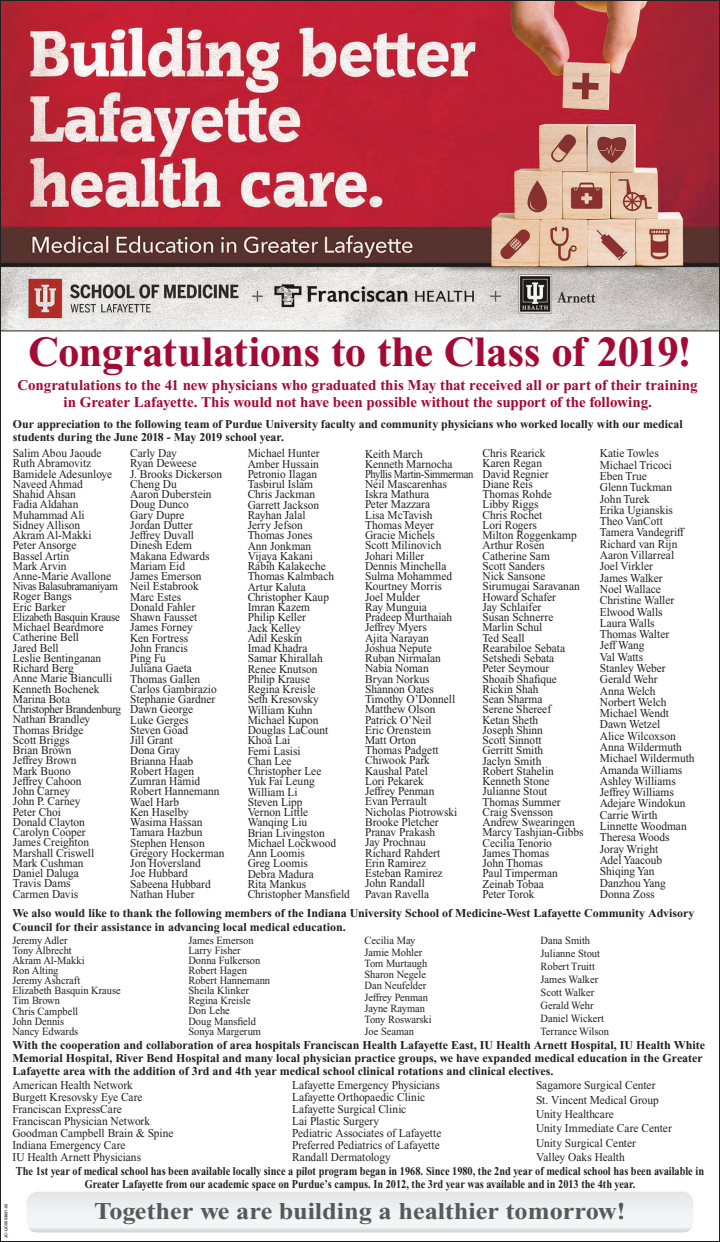
<style>
.page{position:relative;width:720px;height:1242px;background:#fff}
.page>*{position:absolute;margin:0;border:0;box-sizing:border-box;transform-origin:0 0}
.t1{font:700 43px "Times New Roman PS Std";letter-spacing:-.01em;color:#a30a34}
.t2{font:700 24.1px "Times New Roman PS Std";color:#57585a;scale:1.09 1}
.t3{font:700 15px/17px "Times New Roman PS Std";letter-spacing:-.005em;color:#a30a34;text-align:center}
.t4{font:12px/10.2px "Times New Roman PS Std";color:#231f20;scale:.95 1}
.t5{font:700 12px/13px "Times New Roman PS Std";color:#231f20}
.t6{font:700 12px/13px "Times New Roman PS Std";color:#231f20;text-align:center;scale:.86 1}
.t7{font:11px/10px "Times New Roman PS Std";color:#231f20;scale:.95 1}
.t8{font:500 4px "Helvetica Neue LT Pro";color:#231f20}
</style>
<div class="page">
<img style="left:2px;top:2px;width:716px;height:327px">
<svg style="left:27px;top:1192px;width:666px;height:41px"></svg>
<h1 class="t1" style="left:28px;top:327px;width:665px">Congratulations to the Class of 2019!</h1>
<p class="t3" style="left:18px;top:377px;width:682px">Congratulations to the 41 new physicians who graduated this May that received all or part of their training in Greater Lafayette. This would not have been possible without the support of the following.</p>
<p class="t5" style="left:13px;top:418px;width:671px">Our appreciation to the following team of Purdue University faculty and community physicians who worked locally with our medical students during the June 2018 - May 2019 school year.</p>
<p class="t4" style="left:13px;top:449px;width:116px">Salim Abou Jaoude<br>Ruth Abramovitz<br>Bamidele Adesunloye<br>Naveed Ahmad<br>Shahid Ahsan<br>Fadia Aldahan<br>Muhammad Ali<br>Sidney Allison<br>Akram Al-Makki<br>Peter Ansorge<br>Bassel Artin<br>Mark Arvin<br>Anne-Marie Avallone<br>Nivas Balasubramaniyam<br>Roger Bangs<br>Eric Barker<br>Elizabeth Basquin Krause<br>Michael Beardmore<br>Catherine Bell<br>Jared Bell<br>Leslie Bentinganan<br>Richard Berg<br>Anne Marie Bianculli<br>Kenneth Bochenek<br>Marina Bota<br>Christopher Brandenburg<br>Nathan Brandley<br>Thomas Bridge<br>Scott Briggs<br>Brian Brown<br>Jeffrey Brown<br>Mark Buono<br>Jeffrey Cahoon<br>John Carney<br>John P. Carney<br>Peter Choi<br>Donald Clayton<br>Carolyn Cooper<br>James Creighton<br>Marshall Criswell<br>Mark Cushman<br>Daniel Daluga<br>Travis Dams<br>Carmen Davis</p>
<p class="t4" style="left:130px;top:449px;width:101px">Carly Day<br>Ryan Deweese<br>J. Brooks Dickerson<br>Cheng Du<br>Aaron Duberstein<br>Doug Dunco<br>Gary Dupre<br>Jordan Dutter<br>Jeffrey Duvall<br>Dinesh Edem<br>Makana Edwards<br>Mariam Eid<br>James Emerson<br>Neil Estabrook<br>Marc Estes<br>Donald Fahler<br>Shawn Fausset<br>James Forney<br>Ken Fortress<br>John Francis<br>Ping Fu<br>Juliana Gaeta<br>Thomas Gallen<br>Carlos Gambirazio<br>Stephanie Gardner<br>Dawn George<br>Luke Gerges<br>Steven Goad<br>Jill Grant<br>Dona Gray<br>Brianna Haab<br>Robert Hagen<br>Zumran Hamid<br>Robert Hannemann<br>Wael Harb<br>Ken Haselby<br>Wasima Hassan<br>Tamara Hazbun<br>Stephen Henson<br>Gregory Hockerman<br>Jon Hoversland<br>Joe Hubbard<br>Sabeena Hubbard<br>Nathan Huber</p>
<p class="t4" style="left:248px;top:449px;width:109px">Michael Hunter<br>Amber Hussain<br>Petronio Ilagan<br>Tasbirul Islam<br>Chris Jackman<br>Garrett Jackson<br>Rayhan Jalal<br>Jerry Jefson<br>Thomas Jones<br>Ann Jonkman<br>Vijaya Kakani<br>Rabih Kalakeche<br>Thomas Kalmbach<br>Artur Kaluta<br>Christopher Kaup<br>Imran Kazem<br>Philip Keller<br>Jack Kelley<br>Adil Keskin<br>Imad Khadra<br>Samar Khirallah<br>Renee Knutson<br>Philip Krause<br>Regina Kreisle<br>Seth Kresovsky<br>William Kuhn<br>Michael Kupon<br>Douglas LaCount<br>Khoa Lai<br>Femi Lasisi<br>Chan Lee<br>Christopher Lee<br>Yuk Fai Leung<br>William Li<br>Steven Lipp<br>Vernon Little<br>Wanqing Liu<br>Brian Livingston<br>Michael Lockwood<br>Ann Loomis<br>Greg Loomis<br>Debra Madura<br>Rita Mankus<br>Christopher Mansfield</p>
<p class="t4" style="left:365px;top:449px;width:116px">Keith March<br>Kenneth Marnocha<br>Phyllis Martin-Simmerman<br>Neil Mascarenhas<br>Iskra Mathura<br>Peter Mazzara<br>Lisa McTavish<br>Thomas Meyer<br>Gracie Michels<br>Scott Milinovich<br>Johari Miller<br>Dennis Minchella<br>Sulma Mohammed<br>Kourtney Morris<br>Joel Mulder<br>Ray Munguia<br>Pradeep Murthaiah<br>Jeffrey Myers<br>Ajita Narayan<br>Joshua Nepute<br>Ruban Nirmalan<br>Nabia Noman<br>Bryan Norkus<br>Shannon Oates<br>Timothy O’Donnell<br>Matthew Olson<br>Patrick O’Neil<br>Eric Orenstein<br>Matt Orton<br>Thomas Padgett<br>Chiwook Park<br>Kaushal Patel<br>Lori Pekarek<br>Jeffrey Penman<br>Evan Perrault<br>Nicholas Piotrowski<br>Brooke Pletcher<br>Pranav Prakash<br>Jay Prochnau<br>Richard Rahdert<br>Erin Ramirez<br>Esteban Ramirez<br>John Randall<br>Pavan Ravella</p>
<p class="t4" style="left:482px;top:449px;width:108px">Chris Rearick<br>Karen Regan<br>David Regnier<br>Diane Reis<br>Thomas Rohde<br>Libby Riggs<br>Chris Rochet<br>Lori Rogers<br>Milton Roggenkamp<br>Arthur Rosen<br>Catherine Sam<br>Scott Sanders<br>Nick Sansone<br>Sirumugai Saravanan<br>Howard Schafer<br>Jay Schlaifer<br>Susan Schnerre<br>Marlin Schul<br>Ted Seall<br>Rearabiloe Sebata<br>Setshedi Sebata<br>Peter Seymour<br>Shoaib Shafique<br>Rickin Shah<br>Sean Sharma<br>Serene Shereef<br>Ketan Sheth<br>Joseph Shinn<br>Scott Sinnott<br>Gerritt Smith<br>Jaclyn Smith<br>Robert Stahelin<br>Kenneth Stone<br>Julianne Stout<br>Thomas Summer<br>Craig Svensson<br>Andrew Swearingen<br>Marcy Tashjian-Gibbs<br>Cecilia Tenorio<br>James Thomas<br>John Thomas<br>Paul Timperman<br>Zeinab Tobaa<br>Peter Torok</p>
<p class="t4" style="left:600px;top:448px;width:101px;line-height:11.3px">Katie Towles<br>Michael Tricoci<br>Eben True<br>Glenn Tuckman<br>John Turek<br>Erika Ugianskis<br>Theo VanCott<br>Tamera Vandegriff<br>Richard van Rijn<br>Aaron Villarreal<br>Joel Virkler<br>James Walker<br>Noel Wallace<br>Christine Waller<br>Elwood Walls<br>Laura Walls<br>Thomas Walter<br>Jeff Wang<br>Val Watts<br>Stanley Weber<br>Gerald Wehr<br>Anna Welch<br>Norbert Welch<br>Michael Wendt<br>Dawn Wetzel<br>Alice Wilcoxson<br>Anna Wildermuth<br>Michael Wildermuth<br>Amanda Williams<br>Ashley Williams<br>Jeffrey Williams<br>Adejare Windokun<br>Carrie Wirth<br>Linnette Woodman<br>Theresa Woods<br>Joray Wright<br>Adel Yaacoub<br>Shiqing Yan<br>Danzhou Yang<br>Donna Zoss</p>
<p class="t5" style="left:12px;top:907px;width:684px;line-height:14px">We also would like to thank the following members of the Indiana University School of Medicine-West Lafayette Community Advisory<br>Council for their assistance in advancing local medical education.</p>
<p class="t7" style="left:12px;top:936px;width:116px">Jeremy Adler<br>Tony Albrecht<br>Akram Al-Makki<br>Ron Alting<br>Jeremy Ashcraft<br>Elizabeth Basquin Krause<br>Tim Brown<br>Chris Campbell<br>John Dennis<br>Nancy Edwards</p>
<p class="t7" style="left:188px;top:936px;width:88px">James Emerson<br>Larry Fisher<br>Donna Fulkerson<br>Robert Hagen<br>Robert Hannemann<br>Sheila Klinker<br>Regina Kreisle<br>Don Lehe<br>Doug Mansfield<br>Sonya Margerum</p>
<p class="t7" style="left:365px;top:935px;width:72px;line-height:11.3px">Cecilia May<br>Jamie Mohler<br>Tom Murtaugh<br>Sharon Negele<br>Dan Neufelder<br>Jeffrey Penman<br>Jayne Rayman<br>Tony Roswarski<br>Joe Seaman</p>
<p class="t7" style="left:541px;top:935px;width:74px;line-height:12.9px">Dana Smith<br>Julianne Stout<br>Robert Truitt<br>James Walker<br>Scott Walker<br>Gerald Wehr<br>Daniel Wickert<br>Terrance Wilson</p>
<p class="t5" style="left:12px;top:1039px;width:694px">With the cooperation and collaboration of area hospitals Franciscan Health Lafayette East, IU Health Arnett Hospital, IU Health White<br>Memorial Hospital, River Bend Hospital and many local physician practice groups, we have expanded medical education in the Greater<br>Lafayette area with the addition of 3rd and 4th year medical school clinical rotations and clinical electives.</p>
<p class="t4" style="left:12px;top:1080px;width:171px;line-height:12px">American Health Network<br>Burgett Kresovsky Eye Care<br>Franciscan ExpressCare<br>Franciscan Physician Network<br>Goodman Campbell Brain &amp; Spine<br>Indiana Emergency Care<br>IU Health Arnett Physicians</p>
<p class="t4" style="left:292px;top:1080px;width:159px;line-height:12px">Lafayette Emergency Physicians<br>Lafayette Orthopaedic Clinic<br>Lafayette Surgical Clinic<br>Lai Plastic Surgery<br>Pediatric Associates of Lafayette<br>Preferred Pediatrics of Lafayette<br>Randall Dermatology</p>
<p class="t4" style="left:536px;top:1079px;width:144px;line-height:14.4px">Sagamore Surgical Center<br>St. Vincent Medical Group<br>Unity Healthcare<br>Unity Immediate Care Center<br>Unity Surgical Center<br>Valley Oaks Health</p>
<p class="t8" style="left:4px;top:1238px;width:36px;rotate:-90deg">JC-LIC0003621-02</p>
<p class="t6" style="left:16px;top:1165px;width:802px">The 1st year of medical school has been available locally since a pilot program began in 1968. Since 1980, the 2nd year of medical school has been available in<br>Greater Lafayette from our academic space on Purdue’s campus. In 2012, the 3rd year was available and in 2013 the 4th year.</p>
<h2 class="t2" style="left:94px;top:1198px;width:489px">Together we are building a healthier tomorrow!</h2>
</div>
